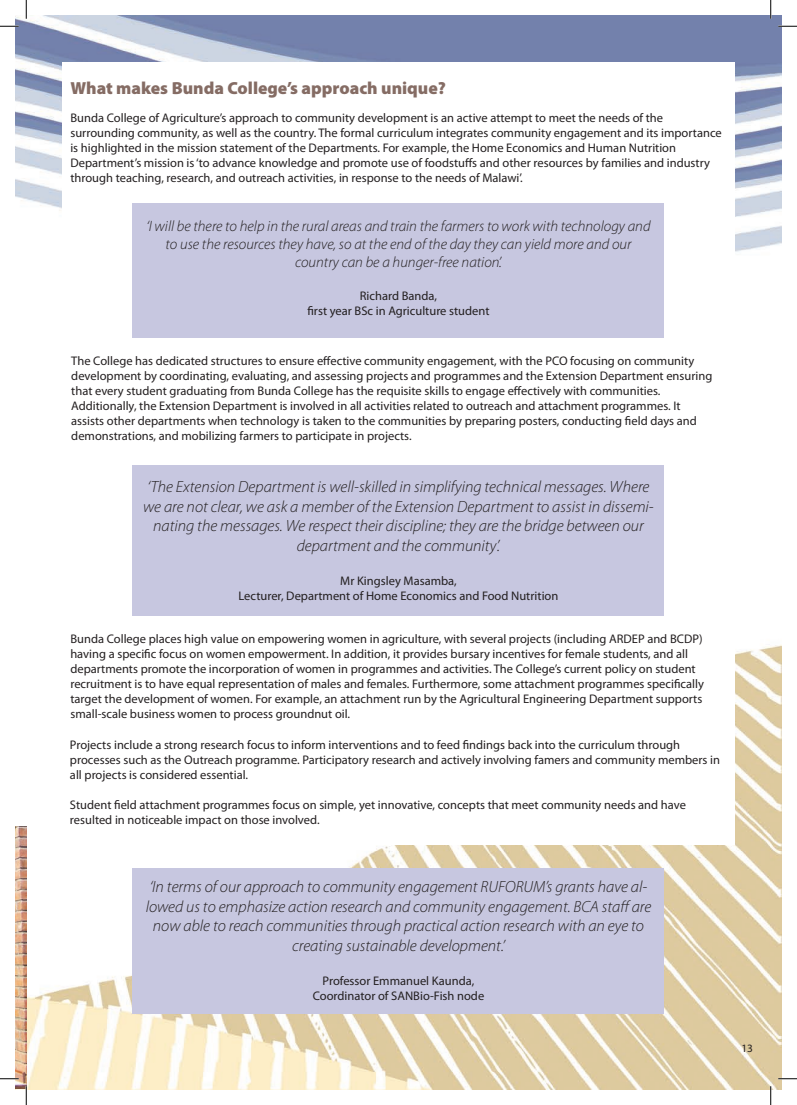
<style>
.page{position:relative;width:797px;height:1105px;background:#fff}
.page>*{position:absolute;margin:0;border:0;box-sizing:border-box;transform-origin:0 0}
.t1{font:900 17.5px "Myriad Pro";color:#856c64}
.t2{font:italic 300 16.25px/19.5px "Myriad Pro";color:#231f20;text-align:center}
.t3{font:italic 300 15px/18px "Myriad Pro";color:#231f20;text-align:center}
.t4{font:12.5px/15px "Myriad Pro";color:#231f20}
.t5{font:11.25px "Myriad Pro";color:#231f20}
</style>
<div class="page">
<img style="left:16px;top:16px;width:765px;height:1073px">
<img style="left:16px;top:826px;width:10px;height:262px">
<div style="left:62px;top:62px;width:673px;height:782px;background:#fff"></div>
<div style="left:133px;top:203px;width:531px;height:134px;background:#c7c7e0"></div>
<div style="left:133px;top:465px;width:531px;height:151px;background:#c7c7e0"></div>
<div style="left:133px;top:868px;width:531px;height:146px;background:#c7c7e0"></div>
<svg style="left:0;top:25px;width:19px;height:2px"></svg>
<svg style="left:778px;top:25px;width:19px;height:2px"></svg>
<svg style="left:0;top:1078px;width:19px;height:1px"></svg>
<svg style="left:778px;top:1078px;width:19px;height:1px"></svg>
<svg style="left:25px;top:0;width:2px;height:19px"></svg>
<svg style="left:25px;top:1086px;width:2px;height:19px"></svg>
<svg style="left:770px;top:0;width:1px;height:19px"></svg>
<svg style="left:770px;top:1086px;width:1px;height:19px"></svg>
<h1 class="t1" style="left:70px;top:78px;width:377px">What makes Bunda College’s approach unique?</h1>
<p class="t4" style="left:70px;top:110px;width:653px">Bunda College of Agriculture’s approach to community development is an active attempt to meet the needs of the surrounding community, as well as the country. The formal curriculum integrates community engagement and its importance is highlighted in the mission statement of the Departments. For example, the Home Economics and Human Nutrition Department’s mission is ‘to advance knowledge and promote use of foodstuffs and other resources by families and industry through teaching, research, and outreach activities, in response to the needs of Malawi’.</p>
<p class="t3" style="left:146px;top:218px;width:505px">‘I will be there to help in the rural areas and train the farmers to work with technology and to use the resources they have, so at the end of the day they can yield more and our country can be a hunger-free nation’.</p>
<p class="t4" style="left:307px;top:288px;width:184px;text-align:center">Richard Banda,<br>first year BSc in Agriculture student</p>
<p class="t4" style="left:71px;top:353px;width:642px">The College has dedicated structures to ensure effective community engagement, with the PCO focusing on community development by coordinating, evaluating, and assessing projects and programmes and the Extension Department ensuring that every student graduating from Bunda College has the requisite skills to engage effectively with communities.<br>Additionally, the Extension Department is involved in all activities related to outreach and attachment programmes. It assists other departments when technology is taken to the communities by preparing posters, conducting field days and demonstrations, and mobilizing farmers to participate in projects.</p>
<p class="t2" style="left:143px;top:478px;width:512px">‘The Extension Department is well-skilled in simplifying technical messages. Where we are not clear, we ask a member of the Extension Department to assist in dissemi&shy;nating the messages. We respect their discipline; they are the bridge between our department and the community’.</p>
<p class="t4" style="left:238px;top:573px;width:321px;text-align:center">Mr Kingsley Masamba,<br>Lecturer, Department of Home Economics and Food Nutrition</p>
<p class="t4" style="left:70px;top:631px;width:635px">Bunda College places high value on empowering women in agriculture, with several projects (including ARDEP and BCDP) having a specific focus on women empowerment. In addition, it provides bursary incentives for female students, and all departments promote the incorporation of women in programmes and activities. The College’s current policy on student recruitment is to have equal representation of males and females. Furthermore, some attachment programmes specifically target the development of women. For example, an attachment run by the Agricultural Engineering Department supports small-scale business women to process groundnut oil.</p>
<p class="t4" style="left:70px;top:737px;width:651px">Projects include a strong research focus to inform interventions and to feed findings back into the curriculum through processes such as the Outreach programme. Participatory research and actively involving famers and community members in all projects is considered essential.</p>
<p class="t4" style="left:70px;top:797px;width:617px">Student field attachment programmes focus on simple, yet innovative, concepts that meet community needs and have resulted in noticeable impact on those involved.</p>
<p class="t2" style="left:146px;top:878px;width:507px">‘In terms of our approach to community engagement RUFORUM’s grants have al&shy;lowed us to emphasize action research and community engagement. BCA staff are now able to reach communities through practical action research with an eye to creating sustainable development.’</p>
<p class="t4" style="left:313px;top:973px;width:173px;text-align:center">Professor Emmanuel Kaunda,<br>Coordinator of SANBio-Fish node</p>
<p class="t5" style="left:741px;top:1041px;width:13px">13</p>
</div>
